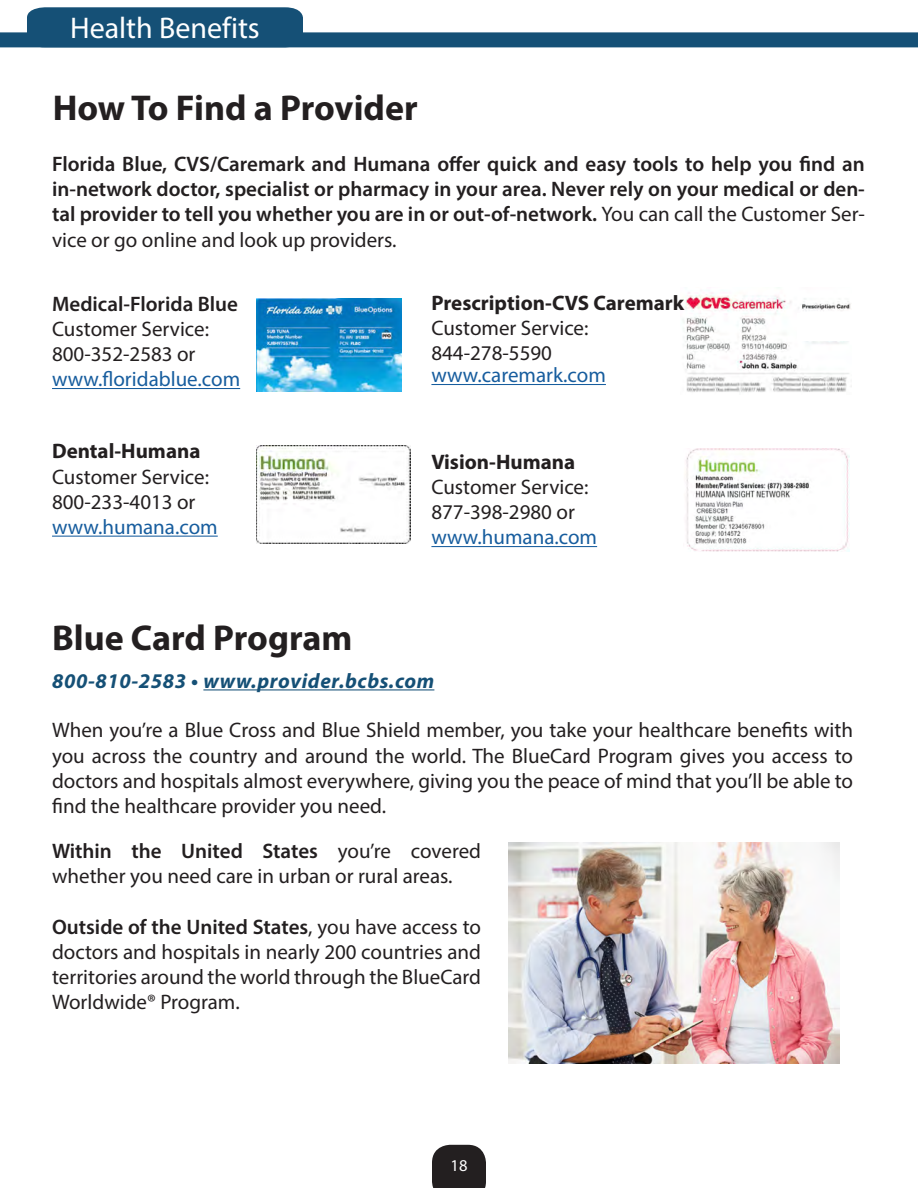
<style>
.page{position:relative;width:918px;height:1188px;background:#fff}
.page>*{position:absolute;margin:0;border:0;box-sizing:border-box;transform-origin:0 0}
.t1{font:700 36px "Myriad Pro";color:#231f20}
.t2{font:30px "Myriad Pro";color:#fff}
.t3{font:21px/25.2px "Myriad Pro";color:#231f20;text-align:justify}
.t4{font:600 21px/25.2px "Myriad Pro";color:#231f20;text-align:justify}
.t5{font:21px "Myriad Pro";color:#175d9e}
.t6{font:700 21px "Myriad Pro";color:#231f20}
.t7{font:italic 700 21px "Myriad Pro";letter-spacing:.03em;color:#155076}
.t8{font:16.5px "Myriad Pro";color:#fff}
.s1{font-weight:400}
.s2{font-weight:600}
</style>
<div class="page">
<img style="left:256px;top:299px;width:145px;height:93px">
<img style="left:682px;top:292px;width:169px;height:100px">
<img style="left:509px;top:843px;width:331px;height:220px">
<img style="left:685px;top:449px;width:165px;height:102px">
<img style="left:257px;top:446px;width:154px;height:97px">
<div style="left:798px;top:313px;width:59px;height:28px;background:#fff"></div>
<hr style="left:203px;top:689px;width:231px;height:1px;background:#155076">
<hr style="left:52px;top:388px;width:188px;height:1px;background:#175d9e">
<hr style="left:431px;top:384px;width:175px;height:1px;background:#175d9e">
<hr style="left:52px;top:536px;width:166px;height:1px;background:#175d9e">
<hr style="left:431px;top:546px;width:166px;height:1px;background:#175d9e">
<div style="left:27px;top:7px;width:276px;height:25px;background:#155076"></div>
<div style="left:0;top:32px;width:918px;height:15px;background:#155076"></div>
<div style="left:432px;top:1145px;width:54px;height:43px;background:#231f20"></div>
<h2 class="t2" style="left:70px;top:10px;width:191px">Health Benefits</h2>
<p class="t1" style="left:53px;top:84px;width:366px">How To Find a Provider</p>
<p class="t4" style="left:52px;top:151px;width:814px">Florida Blue, CVS/Caremark and Humana offer quick and easy tools to help you find an in-network doctor, specialist or pharmacy in your area. Never rely on your medical or den&shy;tal provider to tell you whether you are in or out-of-network. <span class="s1">You can call the Customer Ser&shy;vice or go online and look up providers.</span></p>
<p class="t4" style="left:52px;top:291px;width:187px">Medical-Florida Blue</p>
<p class="t3" style="left:52px;top:316px;width:159px">Customer Service:</p>
<p class="t3" style="left:52px;top:341px;width:145px">800-352-2583 or</p>
<p class="t5" style="left:52px;top:366px;width:190px">www.floridablue.com</p>
<p class="t6" style="left:52px;top:438px;width:150px">Dental-Humana</p>
<p class="t3" style="left:52px;top:464px;width:159px">Customer Service:</p>
<p class="t3" style="left:52px;top:489px;width:145px">800-233-4013 or</p>
<p class="t5" style="left:52px;top:514px;width:167px">www.humana.com</p>
<p class="t1" style="left:52px;top:614px;width:302px">Blue Card Program</p>
<p class="t6" style="left:431px;top:289px;width:254px">Prescription-CVS Caremark</p>
<p class="t3" style="left:431px;top:315px;width:159px">Customer Service:</p>
<p class="t3" style="left:431px;top:340px;width:122px">844-278-5590</p>
<p class="t5" style="left:431px;top:362px;width:176px">www.caremark.com</p>
<p class="t6" style="left:431px;top:448px;width:145px">Vision-Humana</p>
<p class="t3" style="left:431px;top:474px;width:159px">Customer Service:</p>
<p class="t3" style="left:431px;top:499px;width:145px">877-398-2980 or</p>
<p class="t5" style="left:431px;top:524px;width:167px">www.humana.com</p>
<p class="t7" style="left:52px;top:667px;width:384px">800-810-2583 • www.provider.bcbs.com</p>
<p class="t3" style="left:52px;top:717px;width:803px">When you’re a Blue Cross and Blue Shield member, you take your healthcare benefits with you across the country and around the world. The BlueCard Program gives you access to doctors and hospitals almost everywhere, giving you the peace of mind that you’ll be able to find the healthcare provider you need.</p>
<p class="t3" style="left:52px;top:838px;width:430px"><span class="s2">Within the United States</span> you’re covered whether you need care in urban or rural areas.</p>
<p class="t3" style="left:52px;top:914px;width:431px"><span class="s2">Outside of the United States</span>, you have access to doctors and hospitals in nearly 200 countries and territories around the world through the BlueCard Worldwide® Program.</p>
<p class="t8" style="left:451px;top:1155px;width:18px">18</p>
</div>
